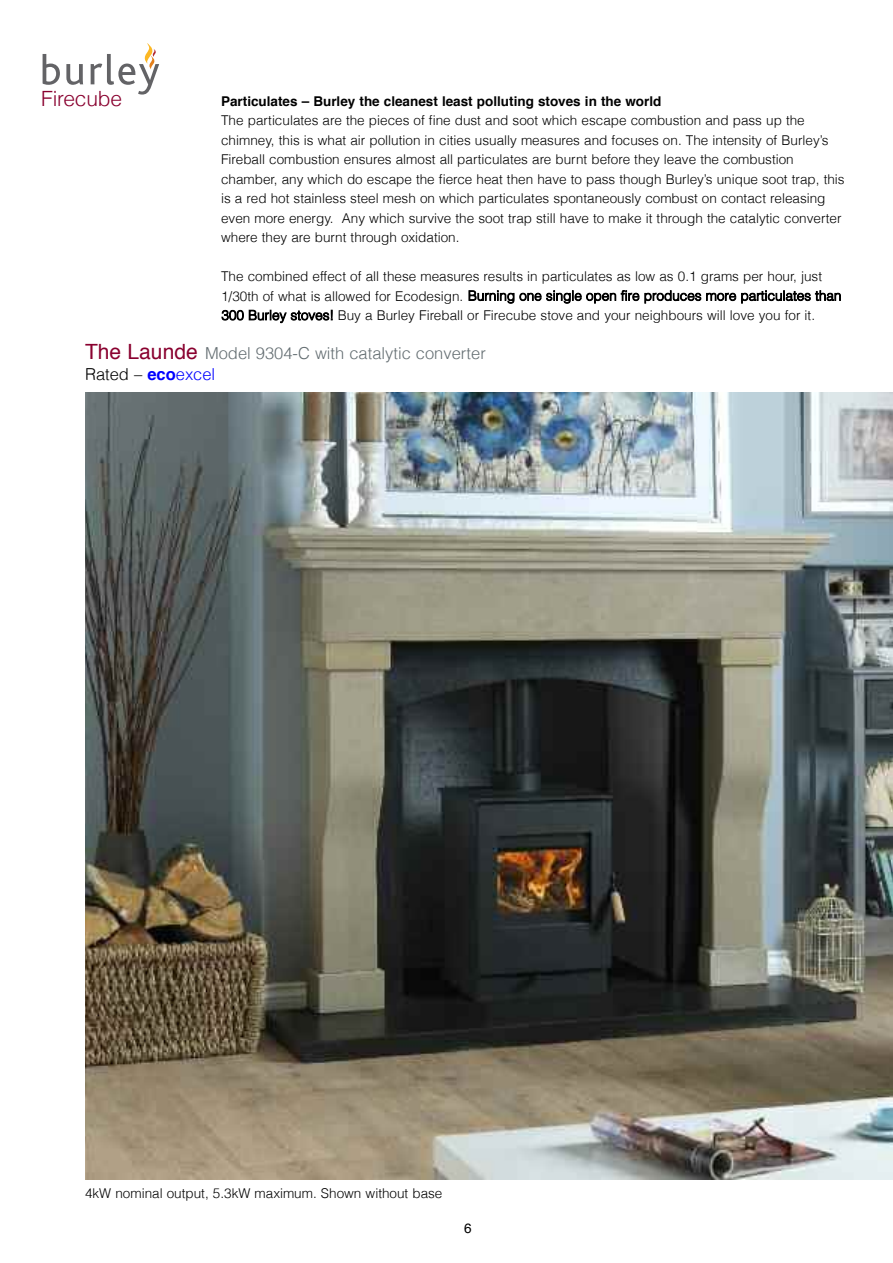
<style>
.page{position:relative;width:893px;height:1263px;background:#fff}
.page>*{position:absolute;margin:0;border:0;box-sizing:border-box;transform-origin:0 0}
.t1{font:300 21px "Helvetica";letter-spacing:-.01em;color:#89002f}
.t2{font:300 16.5px/21px "Helvetica";color:#636d71}
.t3{font:300 13.5px/19.5px "Helvetica";color:#000}
.t4{font:700 13.5px "Helvetica";color:#000}
.t5{font:13.5px "Helvetica";color:#000}
.s1{font-weight:400;font-size:21px;color:#89002f}
.s2{color:#000}
.s3{font-weight:700;color:#00f}
.s4{color:#00f}
</style>
<div class="page">
<img style="left:85px;top:392px;width:808px;height:787px">
<svg style="left:43px;top:54px;width:17px;height:31px"></svg>
<svg style="left:66px;top:64px;width:17px;height:21px"></svg>
<svg style="left:91px;top:43px;width:68px;height:52px"></svg>
<h1 class="t1" style="left:41px;top:90px;width:82px">Firecube</h1>
<p class="t4" style="left:221px;top:95px;width:442px">Particulates – Burley the cleanest least polluting stoves in the world</p>
<p class="t3" style="left:221px;top:112px;width:625px">the particulates are the pieces of fine dust and soot which escape combustion and pass up the chimney, this is what air pollution in cities usually measures and focuses on. the intensity of Burley’s Fireball combustion ensures almost all particulates are burnt before they leave the combustion chamber, any which do escape the fierce heat then have to pass though Burley’s unique soot trap, this is a red hot stainless steel mesh on which particulates spontaneously combust on contact releasing even more energy. Any which survive the soot trap still have to make it through the catalytic converter where they are burnt through oxidation.</p>
<p class="t3" style="left:221px;top:268px;width:622px">the combined effect of all these measures results in particulates as low as 0.1 grams per hour, just<br>1/30th of what is allowed for Ecodesign. Burning one single open fire produces more particulates than<br>300 Burley stoves! Buy a Burley Fireball or Firecube stove and your neighbours will love you for it.</p>
<p class="t2" style="left:85px;top:344px;width:402px"><span class="s1">The Launde</span> model 9304-C with catalytic converter<br><span class="s2">Rated –</span> <span class="s3">eco</span><span class="s4">excel</span></p>
<p class="t3" style="left:85px;top:1185px;width:359px">4kW nominal output, 5.3kW maximum. Shown without base</p>
<p class="t5" style="left:464px;top:1222px;width:9px">6</p>
</div>
